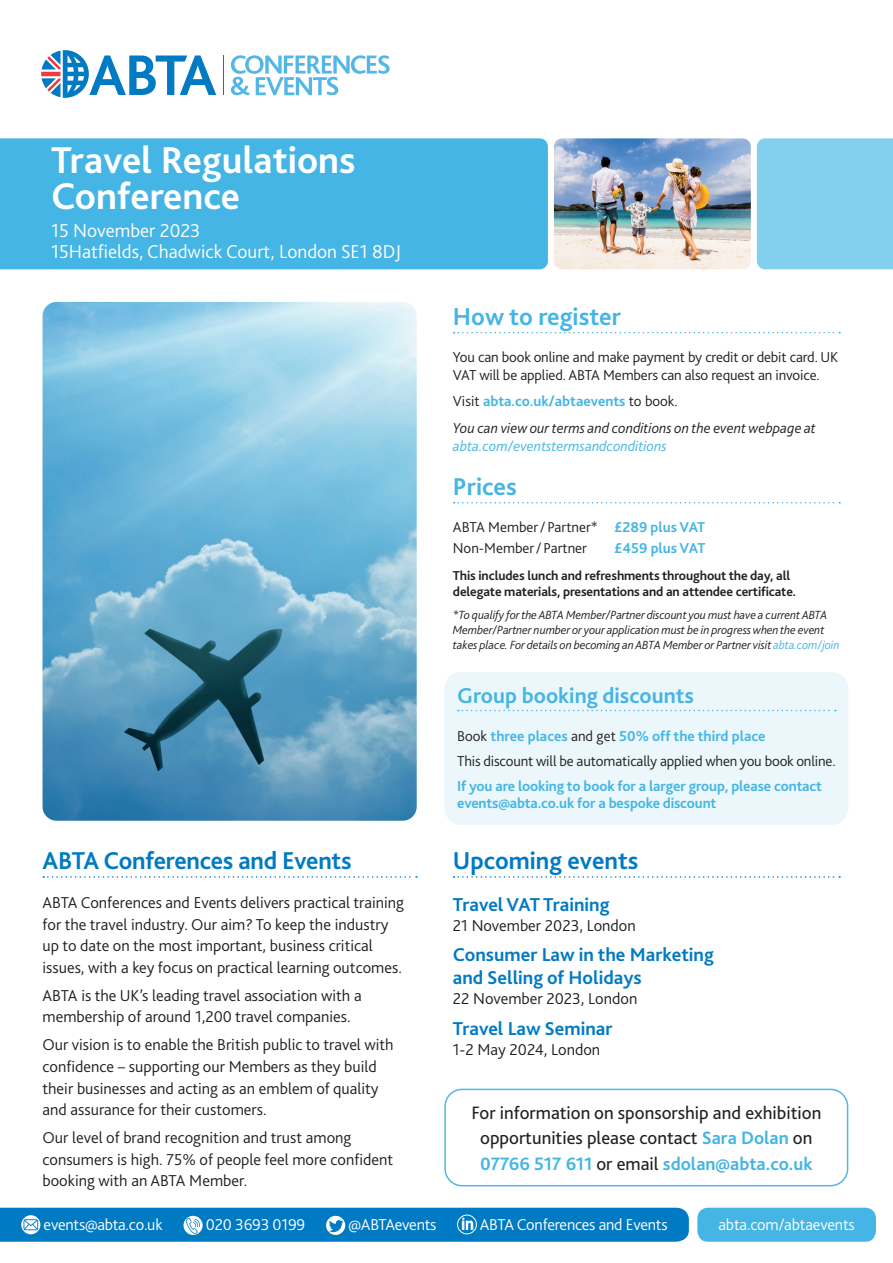
<style>
.page{position:relative;width:893px;height:1263px;background:#fff}
.page>*{position:absolute;margin:0;border:0;box-sizing:border-box;transform-origin:0 0}
.t1{font:700 39px/36px "Bliss 2";color:#fff}
.t2{font:700 25.5px "Bliss 2";letter-spacing:-.01em;color:#007ac2}
.t3{font:700 25.5px "Bliss 2";color:#44b5e4}
.t4{font:700 22.5px "Bliss 2";color:#44b5e4}
.t5{font:700 19.5px/22.4px "Bliss 2";color:#007ac2}
.t6{font:300 19.5px/21px "Bliss 2";color:#fff}
.t7{font:18.75px/25.5px "Bliss 2";color:#231f20;text-align:center}
.t8{font:300 16.5px/21.6px "Bliss 2";color:#231f20}
.t9{font:300 16.5px "Bliss 2";letter-spacing:-.015em;color:#fff}
.t10{font:300 15px/17.9px "Bliss 2";letter-spacing:-.01em;color:#231f20}
.t11{font:700 15px/16.8px "Bliss 2";letter-spacing:-.01em;color:#44b5e4}
.t12{font:italic 300 15px/26.4px "Bliss 2";color:#231f20}
.t13{font:italic 300 15px "Bliss 2";color:#44b5e4}
.t14{font:700 13.5px/16.5px "Bliss 2";letter-spacing:-.01em;color:#231f20}
.t15{font:italic 300 12.3px/14.7px "Bliss 2";letter-spacing:-.01em;color:#231f20}
.s1{font-style:normal}
.s2{font-weight:700;font-style:normal;color:#44b5e4}
.s3{font-weight:700;color:#44b5e4}
.s4{color:#44b5e4}
</style>
<div class="page">
<div style="left:757px;top:138px;width:136px;height:131px;background:#83d0ee"></div>
<div style="left:0;top:138px;width:548px;height:131px;background:#44b5e4"></div>
<svg style="left:41px;top:50px;width:175px;height:48px"></svg>
<hr style="left:223px;top:56px;width:1px;height:39px;background:#007ac2">
<svg style="left:231px;top:55px;width:159px;height:40px"></svg>
<svg style="left:43px;top:876px;width:374px;height:2px"></svg>
<svg style="left:454px;top:876px;width:386px;height:2px"></svg>
<img style="left:554px;top:138px;width:197px;height:131px">
<svg style="left:454px;top:502px;width:386px;height:1px"></svg>
<svg style="left:454px;top:332px;width:386px;height:1px"></svg>
<img style="left:43px;top:302px;width:374px;height:519px">
<div style="left:444px;top:672px;width:404px;height:153px;background:#ecf7fb;border-radius:17px"></div>
<svg style="left:458px;top:710px;width:378px;height:1px"></svg>
<div style="left:697px;top:1208px;width:179px;height:34px;background:#44b5e4"></div>
<svg style="left:0;top:1208px;width:689px;height:34px;background:#097ec4"></svg>
<img style="left:457px;top:1215px;width:20px;height:19px;border-radius:10px">
<div style="left:457px;top:1215px;width:20px;height:19px;border:1px solid #fff;border-radius:50%"></div>
<div style="left:444px;top:1089px;width:404px;height:97px;border:2px solid #52b6e7;border-radius:17px"></div>
<h1 class="t1" style="left:51px;top:142px;width:306px">Travel Regulations<br>Conference</h1>
<p class="t6" style="left:51px;top:219px;width:352px">15 November 2023<br>15Hatfields, Chadwick Court, London SE1 8DJ</p>
<h2 class="t3" style="left:453px;top:301px;width:170px">How to register</h2>
<p class="t10" style="left:453px;top:348px;width:387px">You can book online and make payment by credit or debit card. UK<br>VAT will be applied. ABTA Members can also request an invoice.</p>
<p class="t12" style="left:453px;top:388px;width:364px"><span class="s1">Visit</span> <span class="s2">abta.co.uk/abtaevents</span> <span class="s1">to book.<br></span>You can view our terms and conditions on the event webpage at</p>
<p class="t13" style="left:453px;top:436px;width:215px">abta.com/eventstermsandconditions</p>
<h2 class="t3" style="left:453px;top:471px;width:65px">Prices</h2>
<p class="t10" style="left:453px;top:517px;width:254px;line-height:20.7px">ABTA Member / Partner* <span class="s3">£289 plus VAT<br></span>Non-Member / Partner</p>
<p class="t11" style="left:614px;top:539px;width:93px">£459 plus VAT</p>
<p class="t14" style="left:453px;top:566px;width:345px">This includes lunch and refreshments throughout the day, all delegate materials, presentations and an attendee certificate.</p>
<p class="t15" style="left:453px;top:607px;width:388px">*To qualify for the ABTA Member/Partner discount you must have a current ABTA<br>Member/Partner number or your application must be in progress when the event takes place. For details on becoming an ABTA Member or Partner visit <span class="s4">abta.com/join</span></p>
<h3 class="t4" style="left:457px;top:681px;width:238px">Group booking discounts</h3>
<p class="t10" style="left:457px;top:723px;width:380px;line-height:25.2px">Book <span class="s3">three places</span> and get <span class="s3">50% off the third place<br></span>This discount will be automatically applied when you book online.</p>
<p class="t11" style="left:457px;top:777px;width:366px">If you are looking to book for a larger group, please contact events@abta.co.uk for a bespoke discount</p>
<h2 class="t2" style="left:43px;top:845px;width:311px">ABTA Conferences and Events</h2>
<h2 class="t2" style="left:453px;top:845px;width:187px">Upcoming events</h2>
<p class="t8" style="left:43px;top:891px;width:363px">ABTA Conferences and Events delivers practical training for the travel industry. Our aim? To keep the industry up to date on the most important, business critical issues, with a key focus on practical learning outcomes.</p>
<p class="t8" style="left:43px;top:984px;width:321px">ABTA is the UK’s leading travel association with a membership of around 1,200 travel companies.</p>
<p class="t8" style="left:43px;top:1034px;width:353px">Our vision is to enable the British public to travel with confidence – supporting our Members as they build their businesses and acting as an emblem of quality and assurance for their customers.</p>
<p class="t8" style="left:43px;top:1126px;width:352px">Our level of brand recognition and trust among consumers is high. 75% of people feel more confident booking with an ABTA Member.</p>
<p class="t5" style="left:453px;top:892px;width:158px">Travel VAT Training</p>
<p class="t8" style="left:453px;top:914px;width:184px">21 November 2023, London</p>
<p class="t5" style="left:453px;top:943px;width:262px">Consumer Law in the Marketing and Selling of Holidays</p>
<p class="t8" style="left:453px;top:987px;width:186px">22 November 2023, London</p>
<p class="t5" style="left:453px;top:1016px;width:161px">Travel Law Seminar</p>
<p class="t8" style="left:453px;top:1038px;width:149px">1-2 May 2024, London</p>
<p class="t7" style="left:471px;top:1099px;width:351px">For information on sponsorship and exhibition opportunities please contact <span class="s3">Sara Dolan</span> on<br><span class="s3">07766 517 611</span> or email <span class="s3">sdolan@abta.co.uk</span></p>
<p class="t9" style="left:44px;top:1215px;width:120px">events@abta.co.uk</p>
<p class="t9" style="left:718px;top:1215px;width:138px">abta.com/abtaevents</p>
<p class="t9" style="left:206px;top:1215px;width:101px">020 3693 0199</p>
<p class="t9" style="left:348px;top:1215px;width:90px">@ABTAevents</p>
<p class="t9" style="left:480px;top:1215px;width:189px">ABTA Conferences and Events</p>
</div>
